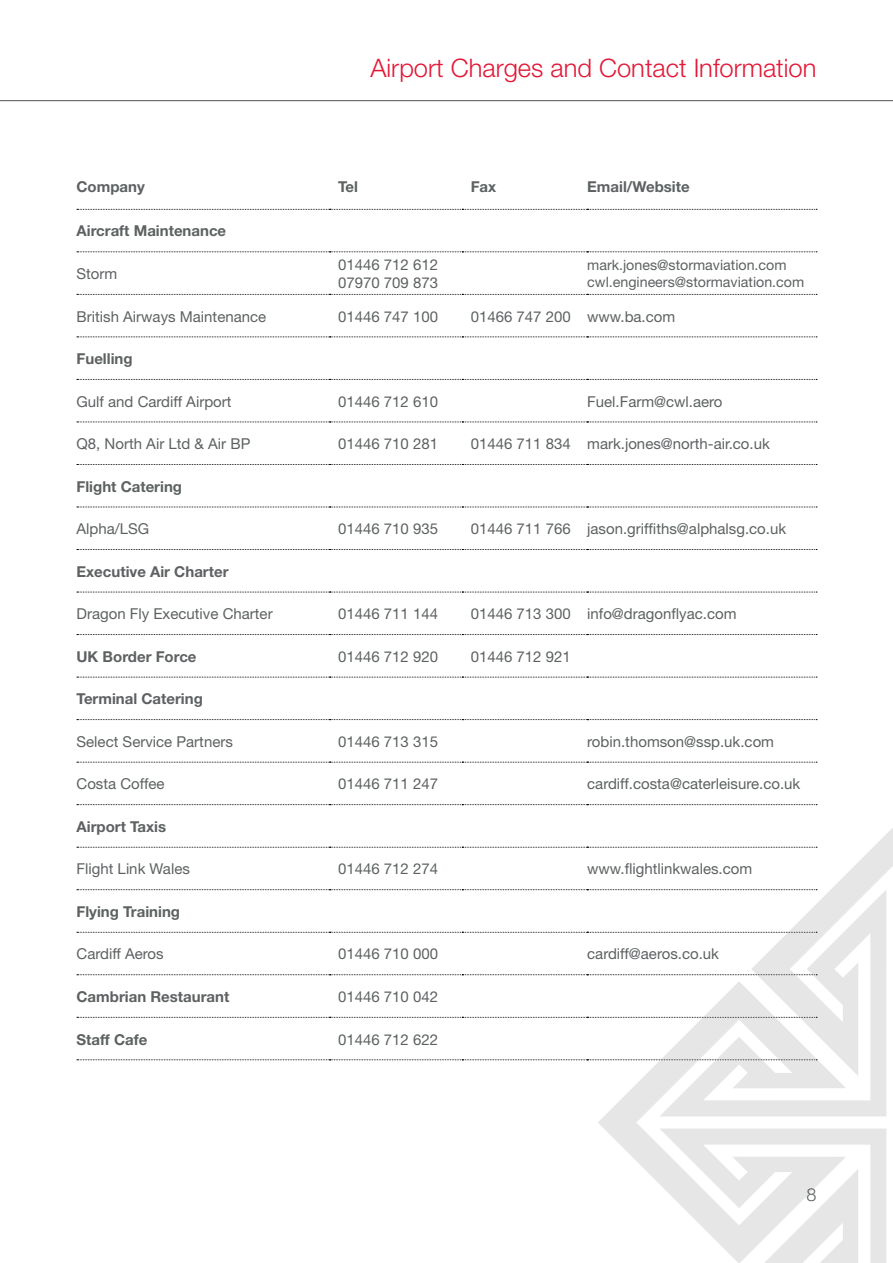
<style>
.page{position:relative;width:893px;height:1263px;background:#fff}
.page>*{position:absolute;margin:0;border:0;box-sizing:border-box;transform-origin:0 0}
.t1{font:300 25.5px "Helvetica Neue LT";color:#e31837}
.t2{font:300 18px "Helvetica Neue LT";color:#5d6162}
.t3{font:15px/18px "Helvetica Neue LT";color:#5d6162}
.t4{font:700 15px "Helvetica Neue LT";color:#5d6162}
.t5{font:14.25px/17.1px "Helvetica Neue LT";color:#5d6162}
</style>
<div class="page">
<hr style="left:0;top:100px;width:893px;height:1px;background:#636466">
<svg style="left:598px;top:828px;width:295px;height:435px"></svg>
<svg style="left:77px;top:251px;width:740px;height:1px"></svg>
<svg style="left:77px;top:294px;width:740px;height:1px"></svg>
<svg style="left:77px;top:336px;width:740px;height:1px"></svg>
<svg style="left:77px;top:379px;width:740px;height:1px"></svg>
<svg style="left:77px;top:422px;width:740px;height:1px"></svg>
<svg style="left:77px;top:464px;width:740px;height:1px"></svg>
<svg style="left:77px;top:507px;width:740px;height:1px"></svg>
<svg style="left:77px;top:549px;width:740px;height:1px"></svg>
<svg style="left:77px;top:592px;width:740px;height:1px"></svg>
<svg style="left:77px;top:634px;width:740px;height:1px"></svg>
<svg style="left:77px;top:677px;width:740px;height:1px"></svg>
<svg style="left:77px;top:847px;width:740px;height:1px"></svg>
<svg style="left:77px;top:889px;width:740px;height:1px"></svg>
<svg style="left:77px;top:932px;width:740px;height:1px"></svg>
<svg style="left:77px;top:974px;width:740px;height:1px"></svg>
<svg style="left:77px;top:1017px;width:740px;height:1px"></svg>
<svg style="left:77px;top:1059px;width:740px;height:1px"></svg>
<svg style="left:77px;top:209px;width:740px;height:1px"></svg>
<svg style="left:77px;top:719px;width:740px;height:1px"></svg>
<svg style="left:77px;top:762px;width:740px;height:1px"></svg>
<svg style="left:77px;top:804px;width:740px;height:1px"></svg>
<h1 class="t1" style="left:370px;top:52px;width:447px">Airport Charges and Contact Information</h1>
<p class="t4" style="left:77px;top:177px;width:70px">Company</p>
<p class="t4" style="left:338px;top:177px;width:21px">Tel</p>
<p class="t4" style="left:471px;top:177px;width:27px">Fax</p>
<p class="t4" style="left:587px;top:177px;width:104px">Email/Website</p>
<p class="t4" style="left:77px;top:222px;width:151px">Aircraft Maintenance</p>
<p class="t3" style="left:77px;top:264px;width:42px">Storm</p>
<p class="t3" style="left:338px;top:255px;width:102px">01446 712 612<br>07970 709 873</p>
<p class="t5" style="left:587px;top:256px;width:218px">mark.jones@stormaviation.com cwl.engineers@stormaviation.com</p>
<p class="t3" style="left:77px;top:307px;width:191px">British Airways Maintenance</p>
<p class="t3" style="left:338px;top:307px;width:102px">01446 747 100</p>
<p class="t3" style="left:471px;top:307px;width:206px">01466 747 200 www.ba.com</p>
<p class="t4" style="left:77px;top:349px;width:58px">Fuelling</p>
<p class="t3" style="left:77px;top:392px;width:157px">Gulf and Cardiff Airport</p>
<p class="t3" style="left:338px;top:392px;width:102px">01446 712 610</p>
<p class="t3" style="left:587px;top:392px;width:137px">Fuel.Farm@cwl.aero</p>
<p class="t3" style="left:77px;top:435px;width:175px">Q8, North Air Ltd &amp; Air BP</p>
<p class="t3" style="left:338px;top:435px;width:102px">01446 710 281</p>
<p class="t3" style="left:471px;top:435px;width:301px">01446 711 834 mark.jones@north-air.co.uk</p>
<p class="t4" style="left:77px;top:477px;width:107px">Flight Catering</p>
<p class="t3" style="left:77px;top:520px;width:74px">Alpha/LSG</p>
<p class="t3" style="left:338px;top:520px;width:102px">01446 710 935</p>
<p class="t3" style="left:471px;top:520px;width:317px">01446 711 766 jason.griffiths@alphalsg.co.uk</p>
<p class="t4" style="left:77px;top:562px;width:153px">Executive Air Charter</p>
<p class="t3" style="left:77px;top:605px;width:198px">Dragon Fly Executive Charter</p>
<p class="t3" style="left:338px;top:605px;width:102px">01446 711 144</p>
<p class="t3" style="left:471px;top:605px;width:267px">01446 713 300 info@dragonflyac.com</p>
<p class="t4" style="left:77px;top:647px;width:122px">UK Border Force</p>
<p class="t3" style="left:338px;top:647px;width:102px">01446 712 920</p>
<p class="t3" style="left:471px;top:647px;width:102px">01446 712 921</p>
<p class="t4" style="left:77px;top:690px;width:128px">Terminal Catering</p>
<p class="t3" style="left:77px;top:732px;width:158px">Select Service Partners</p>
<p class="t3" style="left:338px;top:732px;width:102px">01446 713 315</p>
<p class="t3" style="left:587px;top:732px;width:188px">robin.thomson@ssp.uk.com</p>
<p class="t3" style="left:77px;top:775px;width:90px">Costa Coffee</p>
<p class="t3" style="left:338px;top:775px;width:102px">01446 711 247</p>
<p class="t3" style="left:587px;top:775px;width:215px">cardiff.costa@caterleisure.co.uk</p>
<p class="t4" style="left:77px;top:817px;width:91px">Airport Taxis</p>
<p class="t3" style="left:77px;top:860px;width:115px">Flight Link Wales</p>
<p class="t3" style="left:338px;top:860px;width:102px">01446 712 274</p>
<p class="t3" style="left:587px;top:860px;width:166px">www.flightlinkwales.com</p>
<p class="t4" style="left:77px;top:902px;width:105px">Flying Training</p>
<p class="t3" style="left:77px;top:945px;width:89px">Cardiff Aeros</p>
<p class="t3" style="left:338px;top:945px;width:102px">01446 710 000</p>
<p class="t3" style="left:587px;top:945px;width:133px">cardiff@aeros.co.uk</p>
<p class="t4" style="left:77px;top:987px;width:154px">Cambrian Restaurant</p>
<p class="t3" style="left:338px;top:987px;width:102px">01446 710 042</p>
<p class="t4" style="left:77px;top:1030px;width:72px">Staff Cafe</p>
<p class="t3" style="left:338px;top:1030px;width:102px">01446 712 622</p>
<p class="t2" style="left:806px;top:1183px;width:12px">8</p>
</div>
